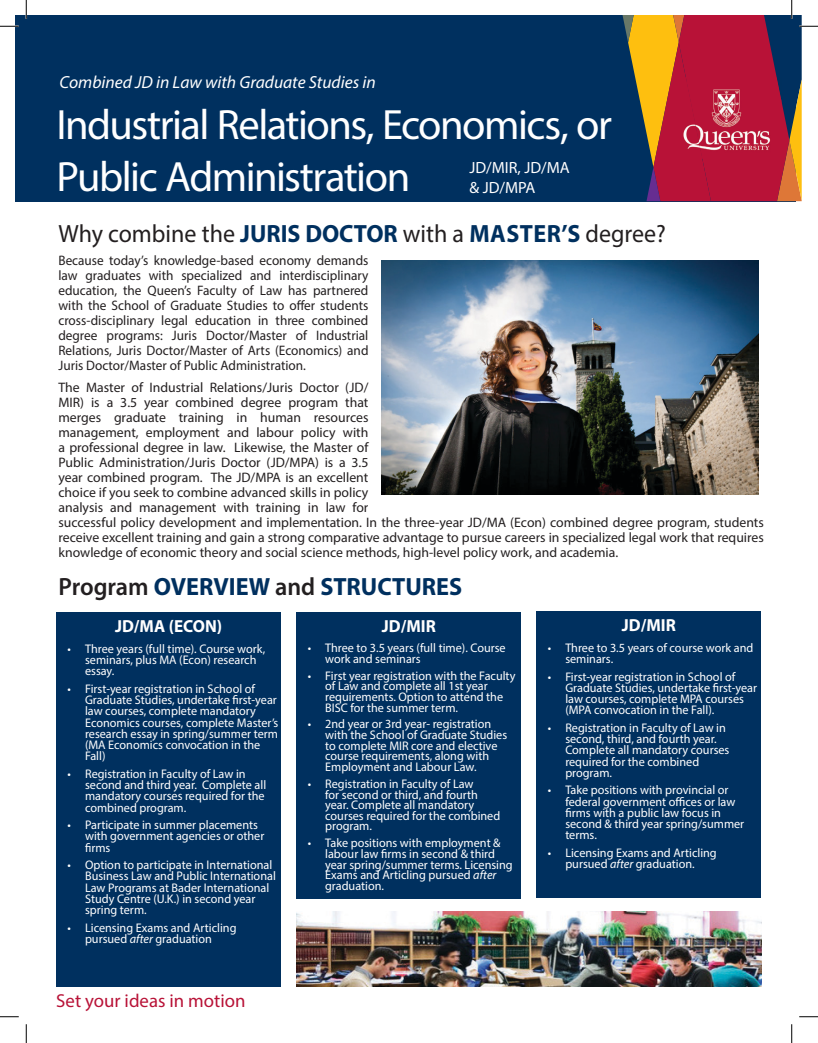
<style>
.page{position:relative;width:818px;height:1043px;background:#fff}
.page>*{position:absolute;margin:0;border:0;box-sizing:border-box;transform-origin:0 0}
.t1{font:42.5px/52.5px "Myriad Pro";letter-spacing:-.035em;color:#fff}
.headings{font:25px "Myriad Pro";color:#231f20;scale:.96 1}
.t2{font:700 25px "Myriad Pro";color:#00305f}
.t3{font:18.75px "Myriad Pro";color:#b81237}
.t4{font:italic 17.5px "Myriad Pro";color:#fff}
.t5{font:700 17.5px "Myriad Pro";color:#fff}
.t6{font:16.25px/19.5px "Myriad Pro";color:#fff}
.headings-2{font:13.75px/15px "Myriad Pro";color:#231f20}
.headings-3{font:13.75px/15px "Myriad Pro";color:#231f20;text-align:justify;scale:.96 1}
.t7{font:12.5px/11.2px "Myriad Pro";color:#fff}
.s1{font-weight:700;color:#00305f}
.s2{font-weight:600;color:#231f20}
.s3{font-style:italic}
</style>
<div class="page">
<div style="left:15px;top:15px;width:780px;height:186px;background:#00305f"></div>
<img style="left:297px;top:911px;width:464px;height:75px">
<div style="left:56px;top:612px;width:225px;height:374px;background:#00305f"></div>
<div style="left:296px;top:612px;width:225px;height:286px;background:#00305f"></div>
<div style="left:536px;top:611px;width:225px;height:286px;background:#00305f"></div>
<img style="left:382px;top:260px;width:376px;height:235px">
<svg style="left:0;top:25px;width:19px;height:2px"></svg>
<svg style="left:0;top:1016px;width:19px;height:1px"></svg>
<svg style="left:799px;top:1016px;width:19px;height:1px"></svg>
<svg style="left:25px;top:0;width:2px;height:19px"></svg>
<svg style="left:25px;top:1024px;width:2px;height:18px"></svg>
<svg style="left:622px;top:0;width:196px;height:201px"></svg>
<svg style="left:791px;top:1024px;width:1px;height:18px"></svg>
<p class="t4" style="left:59px;top:71px;width:318px">Combined JD in Law with Graduate Studies in</p>
<p class="t1" style="left:56px;top:98px;width:557px">Industrial Relations, Economics, or<br>Public Administration</p>
<p class="t6" style="left:469px;top:158px;width:102px">JD/MIR, JD/MA &amp; JD/MPA</p>
<p class="headings" style="left:58px;top:218px;width:634px">Why combine the <span class="s1">JURIS DOCTOR</span> with a <span class="s1">MASTER’S</span> degree?</p>
<p class="headings-3" style="left:58px;top:252px;width:324px">Because today’s knowledge-based economy demands law graduates with specialized and interdisciplinary education, the Queen’s Faculty of Law has partnered with the School of Graduate Studies to offer students cross-disciplinary legal education in three combined degree programs: Juris Doctor/Master of Industrial Relations, Juris Doctor/Master of Arts (Economics) and Juris Doctor/Master of Public Administration.</p>
<p class="headings-2" style="left:58px;top:380px;width:707px">The Master of Industrial Relations/Juris Doctor (JD/<br>MIR) is a 3.5 year combined degree program that<br>merges graduate training in human resources<br>management, employment and labour policy with<br>a professional degree in law. Likewise, the Master of<br>Public Administration/Juris Doctor (JD/MPA) is a 3.5<br>year combined program. The JD/MPA is an excellent<br>choice if you seek to combine advanced skills in policy<br>analysis and management with training in law for<br>successful policy development and implementation. In the three-year JD/MA (Econ) combined degree program, students receive excellent training and gain a strong comparative advantage to pursue careers in specialized legal work that requires knowledge of economic theory and social science methods, high-level policy work, and academia.</p>
<p class="t2" style="left:58px;top:570px;width:405px"><span class="s2">Program</span> OVERVIEW <span class="s2">and</span> STRUCTURES</p>
<p class="t5" style="left:115px;top:614px;width:109px">JD/MA (ECON)</p>
<p class="t7" style="left:85px;top:642px;width:182px;text-indent:-18px">• Three years (full time). Course work, seminars, plus MA (Econ) research essay.</p>
<p class="t7" style="left:85px;top:682px;width:195px;text-indent:-18px">• First-year registration in School of<br>Graduate Studies, undertake first-year law courses, complete mandatory<br>Economics courses, complete Master’s research essay in spring/summer term (MA Economics convocation in the<br>Fall)</p>
<p class="t7" style="left:85px;top:767px;width:183px;text-indent:-18px">• Registration in Faculty of Law in second and third year. Complete all mandatory courses required for the combined program.</p>
<p class="t7" style="left:85px;top:819px;width:181px;text-indent:-18px">• Participate in summer placements with government agencies or other firms</p>
<p class="t7" style="left:85px;top:859px;width:192px;text-indent:-18px">• Option to participate in International<br>Business Law and Public International<br>Law Programs at Bader International<br>Study Centre (U.K.) in second year spring term.</p>
<p class="t7" style="left:68px;top:921px;width:170px;text-align:center">• Licensing Exams and Articling pursued <span class="s3">after</span> graduation</p>
<p class="t3" style="left:56px;top:988px;width:191px">Set your ideas in motion</p>
<p class="t5" style="left:382px;top:614px;width:56px">JD/MIR</p>
<p class="t7" style="left:325px;top:642px;width:182px;line-height:10.6px;text-indent:-18px">• Three to 3.5 years (full time). Course work and seminars</p>
<p class="t7" style="left:325px;top:670px;width:192px;line-height:10.6px;text-indent:-18px">• First year registration with the Faculty of Law and complete all 1st year requirements. Option to attend the BISC for the summer term.</p>
<p class="t7" style="left:325px;top:718px;width:183px;line-height:10.6px;text-indent:-18px">• 2nd year or 3rd year- registration with the School of Graduate Studies to complete MIR core and elective course requirements, along with<br>Employment and Labour Law.</p>
<p class="t7" style="left:325px;top:778px;width:177px;line-height:10.6px;text-indent:-18px">• Registration in Faculty of Law<br>for second or third, and fourth year. Complete all mandatory courses required for the combined program.</p>
<p class="t7" style="left:325px;top:837px;width:189px;line-height:10.6px;text-indent:-18px">• Take positions with employment &amp; labour law firms in second &amp; third year spring/summer terms. Licensing<br>Exams and Articling pursued <span class="s3">after </span>graduation.</p>
<p class="t5" style="left:622px;top:613px;width:56px">JD/MIR</p>
<p class="t7" style="left:565px;top:642px;width:189px;text-indent:-18px">• Three to 3.5 years of course work and seminars.</p>
<p class="t7" style="left:565px;top:670px;width:193px;text-indent:-18px">• First-year registration in School of Graduate Studies, undertake first-year law courses, complete MPA courses (MPA convocation in the Fall).</p>
<p class="t7" style="left:565px;top:722px;width:166px;text-indent:-18px">• Registration in Faculty of Law in second, third, and fourth year.<br>Complete all mandatory courses required for the combined program.</p>
<p class="t7" style="left:565px;top:784px;width:180px;text-indent:-18px">• Take positions with provincial or federal government offices or law firms with a public law focus in second &amp; third year spring/summer terms.</p>
<p class="t7" style="left:548px;top:847px;width:170px;text-align:center">• Licensing Exams and Articling pursued <span class="s3">after</span> graduation.</p>
</div>
